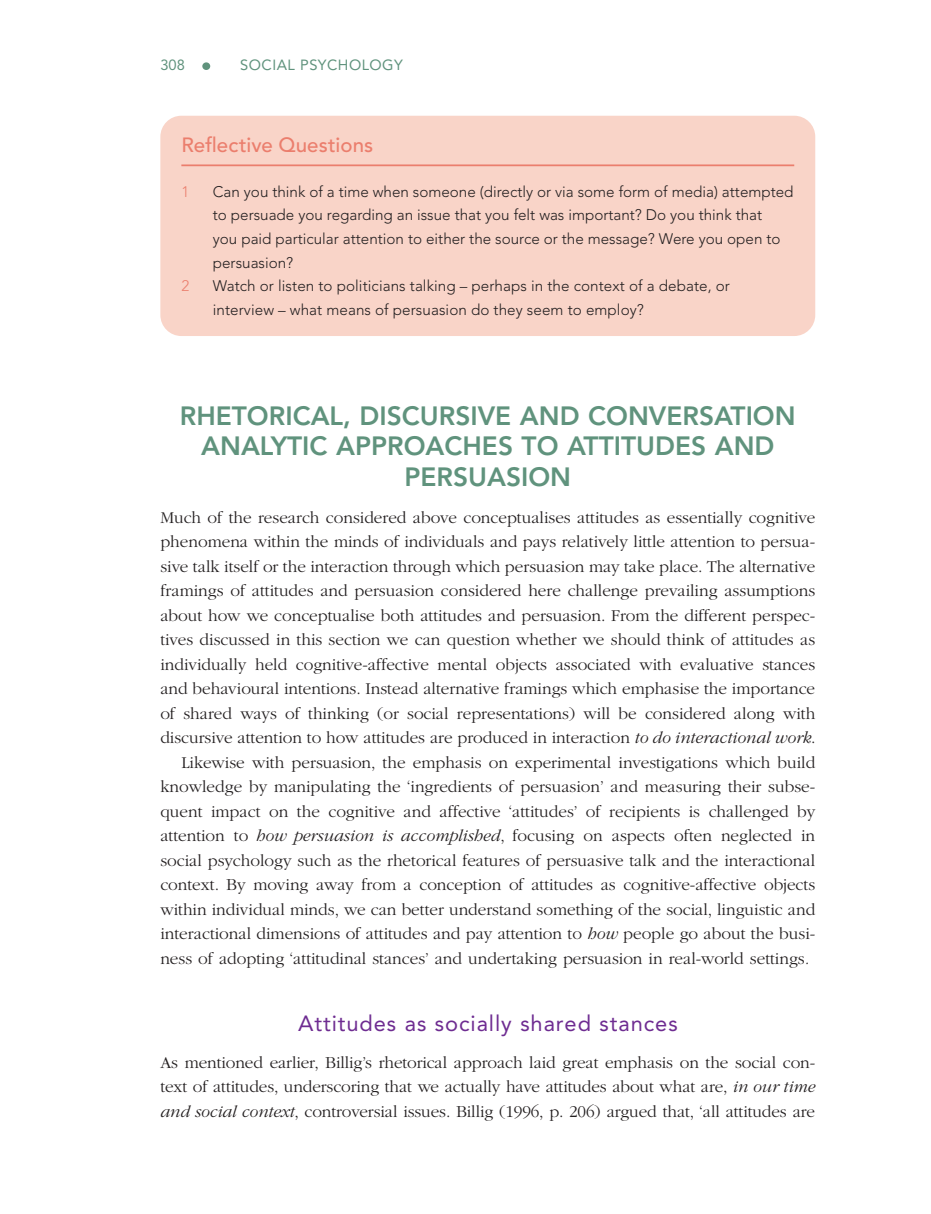
<style>
.page{position:relative;width:931px;height:1214px;background:#fff}
.page>*{position:absolute;margin:0;border:0;box-sizing:border-box;transform-origin:0 0}
.t1{font:800 26.25px/30.6px "Avenir LT Std";color:#60937d;text-align:center}
.t2{font:21.88px "Avenir LT Std";letter-spacing:.04em;color:#6e2c91}
.REFLECTIVE{font:500 20.47px "Avenir LT Std";letter-spacing:.005em;color:#eb7e6d}
.TEXT{font:300 17.15px/24.5px "ITC Garamond Std";letter-spacing:-.005em;color:#231f20;text-align:justify}
.TEXT_IND{font:300 17.15px/24.5px "ITC Garamond Std";color:#231f20;text-align:justify}
.REFLECTIVE_NL{font:300 15.22px/23.6px "Avenir LT Std";color:#231f20}
.REFLECTIVE_NL-2{font:300 15.22px "Avenir LT Std";color:#eb7e6d}
.t3{font:14.7px "Avenir LT Std";letter-spacing:.03em;color:#60937d}
.s1{font-style:italic}
</style>
<div class="page">
<div style="left:202px;top:62px;width:8px;height:8px;border:2px solid #60937d;border-radius:50%"></div>
<div style="left:160px;top:116px;width:655px;height:220px;background:#f9d4c8;border-radius:21px"></div>
<hr style="left:181px;top:164px;width:613px;height:2px;background:#eb7e6d">
<p class="t3" style="left:160px;top:56px;width:26px">308</p>
<p class="t3" style="left:240px;top:56px;width:164px">SOCIAL PSYCHOLOGY</p>
<p class="REFLECTIVE" style="left:181px;top:133px;width:193px">Reflective Questions</p>
<p class="REFLECTIVE_NL-2" style="left:181px;top:183px;width:9px">1</p>
<p class="REFLECTIVE_NL" style="left:213px;top:180px;width:582px">Can you think of a time when someone (directly or via some form of media) attempted to persuade you regarding an issue that you felt was important? Do you think that<br>you paid particular attention to either the source or the message? Were you open to persuasion?</p>
<p class="REFLECTIVE_NL-2" style="left:181px;top:277px;width:9px">2</p>
<p class="REFLECTIVE_NL" style="left:213px;top:274px;width:519px">Watch or listen to politicians talking – perhaps in the context of a debate, or interview – what means of persuasion do they seem to employ?</p>
<h1 class="t1" style="left:180px;top:400px;width:617px">RHETORICAL, DISCURSIVE AND CONVERSATION<br>ANALYTIC APPROACHES TO ATTITUDES AND<br>PERSUASION</h1>
<p class="TEXT" style="left:160px;top:505px;width:657px">Much of the research considered above conceptualises attitudes as essentially cognitive phenomena within the minds of individuals and pays relatively little attention to persua&shy;sive talk itself or the interaction through which persuasion may take place. The alternative framings of attitudes and persuasion considered here challenge prevailing assumptions about how we conceptualise both attitudes and persuasion. From the different perspec&shy;tives discussed in this section we can question whether we should think of attitudes as individually held cognitive-affective mental objects associated with evaluative stances and behavioural intentions. Instead alternative framings which emphasise the importance of shared ways of thinking (or social representations) will be considered along with discursive attention to how attitudes are produced in interaction <span class="s1">to do interactional work</span>.</p>
<p class="TEXT_IND" style="left:160px;top:750px;width:656px;text-indent:21px">Likewise with persuasion, the emphasis on experimental investigations which build knowledge by manipulating the ‘ingredients of persuasion’ and measuring their subse&shy;quent impact on the cognitive and affective ‘attitudes’ of recipients is challenged by attention to <span class="s1">how persuasion is accomplished</span>, focusing on aspects often neglected in social psychology such as the rhetorical features of persuasive talk and the interactional context. By moving away from a conception of attitudes as cognitive-affective objects within individual minds, we can better understand something of the social, linguistic and interactional dimensions of attitudes and pay attention to <span class="s1">how</span> people go about the busi&shy;ness of adopting ‘attitudinal stances’ and undertaking persuasion in real-world settings<span class="s1">.</span></p>
<h2 class="t2" style="left:298px;top:1010px;width:381px">Attitudes as socially shared stances</h2>
<p class="TEXT" style="left:160px;top:1050px;width:656px">As mentioned earlier, Billig’s rhetorical approach laid great emphasis on the social con&shy;text of attitudes, underscoring that we actually have attitudes about what are, <span class="s1">in our time and social context</span>, controversial issues. Billig (1996, p. 206) argued that, ‘all attitudes are</p>
</div>
